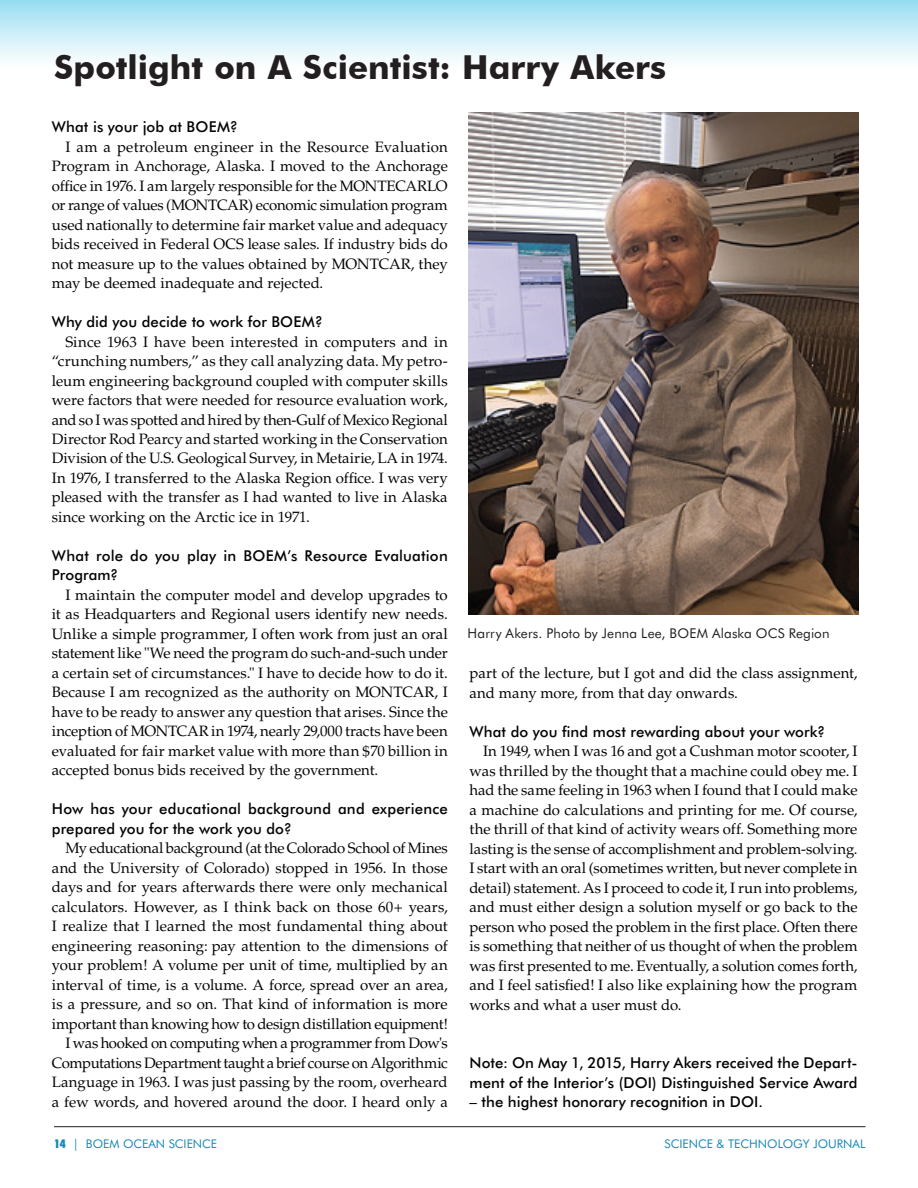
<style>
.page{position:relative;width:918px;height:1188px;background:#fff}
.page>*{position:absolute;margin:0;border:0;box-sizing:border-box;transform-origin:0 0}
.Article_Title{font:700 33px "Futura BT";color:#231f20}
.Body_Text{font:15px/19.5px "Palatino";color:#040503;text-align:justify}
.Spotlight_Question{font:500 15px/19.5px "Futura BT";letter-spacing:.005em;color:#040503}
.t1{font:13.5px "Futura BT";letter-spacing:.01em;color:#231f20}
.t2{font:12px "Futura BT";color:#1888b8}
.s1{font-weight:900;font-stretch:condensed}
</style>
<div class="page">
<div style="left:0;top:0;width:918px;height:70px;background:linear-gradient(to bottom,#99ddf1,#fff)"></div>
<hr style="left:54px;top:1126px;width:812px;height:1px;background:#231f20">
<img style="left:469px;top:112px;width:390px;height:503px">
<h2 class="Article_Title" style="left:54px;top:47px;width:614px">Spotlight on A Scientist: Harry Akers</h2>
<h3 class="Spotlight_Question" style="left:52px;top:117px;width:188px">What is your job at BOEM?</h3>
<p class="Body_Text" style="left:52px;top:137px;width:398px;text-indent:14px">I am a petroleum engineer in the Resource Evaluation Program in Anchorage, Alaska. I moved to the Anchorage office in 1976. I am largely responsible for the MONTECARLO or range of values (MONTCAR) economic simulation program used nationally to determine fair market value and adequacy bids received in Federal OCS lease sales. If industry bids do not measure up to the values obtained by MONTCAR, they may be deemed inadequate and rejected.</p>
<h3 class="Spotlight_Question" style="left:52px;top:312px;width:273px">Why did you decide to work for BOEM?</h3>
<p class="Body_Text" style="left:52px;top:332px;width:398px;text-indent:14px">Since 1963 I have been interested in computers and in “crunching numbers,” as they call analyzing data. My petro&shy;leum engineering background coupled with computer skills were factors that were needed for resource evaluation work, and so I was spotted and hired by then-Gulf of Mexico Regional Director Rod Pearcy and started working in the Conservation Division of the U.S. Geological Survey, in Metairie, LA in 1974.<br>In 1976, I transferred to the Alaska Region office. I was very pleased with the transfer as I had wanted to live in Alaska since working on the Arctic ice in 1971.</p>
<h3 class="Spotlight_Question" style="left:52px;top:546px;width:398px">What role do you play in BOEM’s Resource Evaluation<br>Program?</h3>
<p class="Body_Text" style="left:52px;top:585px;width:398px;text-indent:14px">I maintain the computer model and develop upgrades to it as Headquarters and Regional users identify new needs.<br>Unlike a simple programmer, I often work from just an oral statement like "We need the program do such-and-such under a certain set of circumstances." I have to decide how to do it.<br>Because I am recognized as the authority on MONTCAR, I have to be ready to answer any question that arises. Since the inception of MONTCAR in 1974, nearly 29,000 tracts have been evaluated for fair market value with more than $70 billion in accepted bonus bids received by the government.</p>
<h3 class="Spotlight_Question" style="left:52px;top:799px;width:397px">How has your educational background and experience prepared you for the work you do?</h3>
<p class="Body_Text" style="left:52px;top:839px;width:398px;text-indent:14px">My educational background (at the Colorado School of Mines and the University of Colorado) stopped in 1956. In those days―and for years afterwards―there were only mechanical calculators. However, as I think back on those 60+ years, I realize that I learned the most fundamental thing about engineering reasoning:―pay attention to the dimensions of your problem! A volume per unit of time, multiplied by an interval of time, is a volume. A force, spread over an area, is a pressure, and so on. That kind of information is more important than knowing how to design distillation equipment!</p>
<p class="Body_Text" style="left:52px;top:1034px;width:398px;text-indent:14px">I was hooked on computing when a programmer from Dow's Computations Department taught a brief course on Algorithmic Language in 1963. I was just passing by the room, overheard a few words, and hovered around the door. I heard only a</p>
<p class="t1" style="left:468px;top:625px;width:363px">Harry Akers. Photo by Jenna Lee, BOEM Alaska OCS Region</p>
<p class="Body_Text" style="left:470px;top:663px;width:390px">part of the lecture, but I got and did the class assignment, and many more, from that day onwards.</p>
<h3 class="Spotlight_Question" style="left:470px;top:721px;width:357px">What do you find most rewarding about your work?</h3>
<p class="Body_Text" style="left:470px;top:741px;width:390px;text-indent:14px">In 1949, when I was 16 and got a Cushman motor scooter, I was thrilled by the thought that a machine could obey me. I had the same feeling in 1963 when I found that I could make a machine do calculations and printing for me. Of course, the thrill of that kind of activity wears off. Something more lasting is the sense of accomplishment and problem-solving.<br>I start with an oral (sometimes written, but never complete in detail) statement. As I proceed to code it, I run into problems, and must either design a solution myself or go back to the person who posed the problem in the first place. Often there is something that neither of us thought of when the problem was first presented to me. Eventually, a solution comes forth, and I feel satisfied! I also like explaining how the program works and what a user must do.</p>
<h3 class="Spotlight_Question" style="left:470px;top:1053px;width:390px">Note: On May 1, 2015, Harry Akers received the Depart&shy;ment of the Interior’s (DOI) Distinguished Service Award</h3>
<h3 class="Spotlight_Question" style="left:470px;top:1092px;width:295px">– the highest honorary recognition in DOI.</h3>
<p class="t2" style="left:54px;top:1136px;width:165px"><span class="s1">14</span> | BOEM OCEAN SCIENCE</p>
<p class="t2" style="left:665px;top:1136px;width:202px">SCIENCE &amp; TECHNOLOGY JOURNAL</p>
</div>
